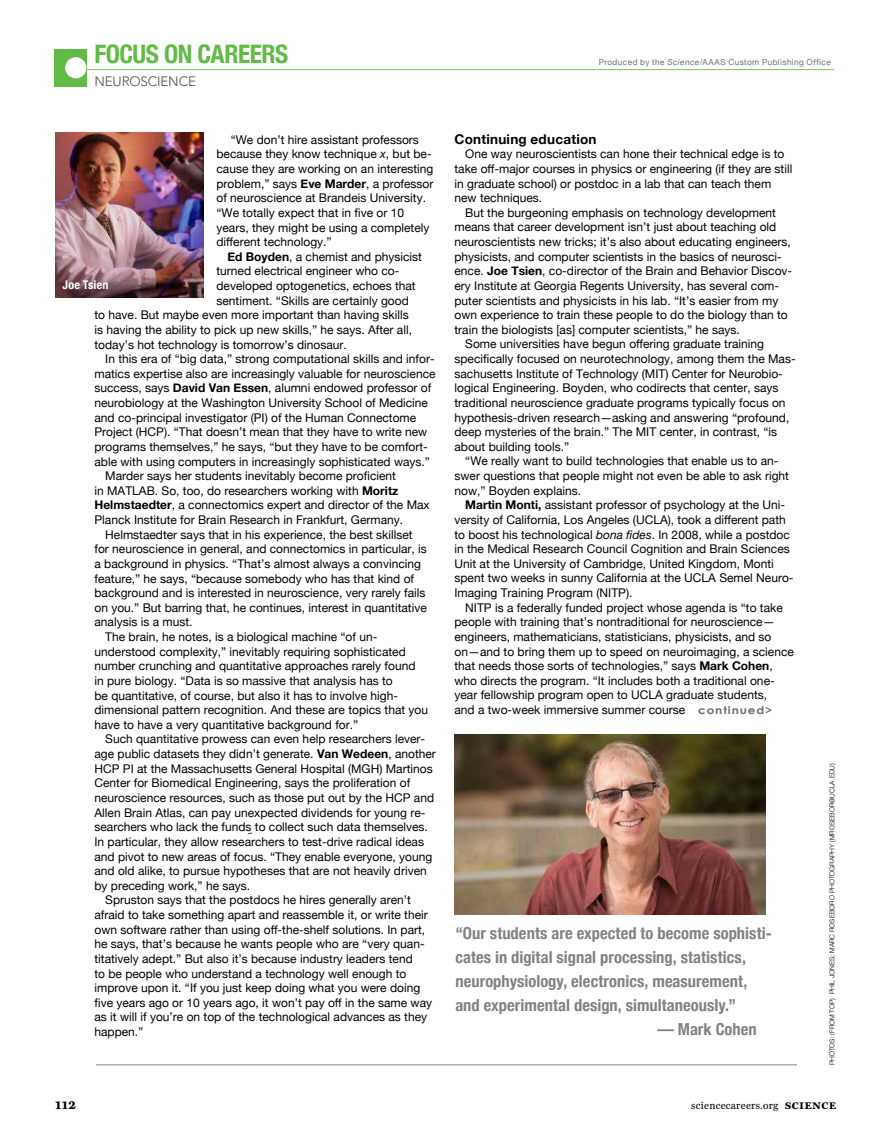
<style>
.page{position:relative;width:891px;height:1134px;background:#fff}
.page>*{position:absolute;margin:0;border:0;box-sizing:border-box;transform-origin:0 0}
.t1{font:700 condensed 25.5px "Helvetica Neue";letter-spacing:-.02em;color:#62bb46}
.t2{font:700 condensed 16.5px/24px "Helvetica Neue";letter-spacing:.005em;color:#808285}
.t3{font:700 13.5px "Helvetica Neue";letter-spacing:.02em;color:#000}
.t4{font:300 13.5px "Avenir LT";letter-spacing:-.01em;color:#4d4d4f}
.t5{font:12px/14.7px "Helvetica Neue";color:#000}
.t6{font:700 condensed 12px "Helvetica Neue";letter-spacing:.015em;color:#fff}
.folio{font:700 12px "Miller Daily";color:#000}
.t7{font:10.5px "Miller Daily";letter-spacing:.025em;color:#000}
.t8{font:700 10.5px "Century Gothic";letter-spacing:.075em;color:#6d6e71;scale:1.14 1}
.t9{font:8.25px "Helvetica Neue";letter-spacing:.05em;color:#6d6e71}
.t10{font:300 6.75px "Helvetica Neue";color:#000}
.s1{font-style:italic}
.s2{font-weight:700}
.s3{font-weight:700;font-size:9.75px}
</style>
<div class="page">
<hr style="left:82px;top:69px;width:752px;height:1px;background:#8bc86f">
<svg style="left:54px;top:49px;width:33px;height:37px"></svg>
<div style="left:65px;top:57px;width:21px;height:21px;background:#fff;border-radius:50%"></div>
<hr style="left:96px;top:1064px;width:701px;height:1px;background:#808285">
<img style="left:454px;top:734px;width:311px;height:181px">
<img style="left:56px;top:133px;width:147px;height:164px">
<h1 class="t1" style="left:94px;top:33px;width:195px">FOCUS ON CAREERS</h1>
<p class="t4" style="left:94px;top:73px;width:103px">NEUROSCIENCE</p>
<p class="t9" style="left:599px;top:56px;width:234px">Produced by the <span class="s1">Science</span>/AAAS Custom Publishing Office</p>
<p class="t5" style="left:217px;top:133px;width:218px;text-indent:14px">“We don’t hire assistant professors because they know technique <span class="s1">x</span>, but be&shy;cause they are working on an interesting problem,” says <span class="s2">Eve Marder</span>, a professor of neuroscience at Brandeis University. “We totally expect that in five or 10 years, they might be using a completely different technology.”</p>
<p class="t5" style="left:227px;top:250px;width:196px"><span class="s2">Ed Boyden</span>, a chemist and physicist</p>
<p class="t5" style="left:217px;top:264px;width:184px">turned electrical engineer who co-</p>
<p class="t5" style="left:217px;top:279px;width:201px">developed optogenetics, echoes that</p>
<p class="t5" style="left:217px;top:294px;width:194px">sentiment. “Skills are certainly good</p>
<p class="t5" style="left:95px;top:308px;width:316px">to have. But maybe even more important than having skills</p>
<p class="t5" style="left:95px;top:323px;width:319px">is having the ability to pick up new skills,” he says. After all,</p>
<p class="t5" style="left:95px;top:338px;width:254px">today’s hot technology is tomorrow’s dinosaur.</p>
<p class="t5" style="left:95px;top:352px;width:343px;text-indent:11px">In this era of “big data,” strong computational skills and infor&shy;matics expertise also are increasingly valuable for neuroscience success, says <span class="s2">David Van Essen</span>, alumni endowed professor of neurobiology at the Washington University School of Medicine and co-principal investigator (PI) of the Human Connectome Project (HCP). “That doesn’t mean that they have to write new programs themselves,” he says, “but they have to be comfort&shy;able with using computers in increasingly sophisticated ways.”</p>
<p class="t5" style="left:95px;top:469px;width:337px;text-indent:11px">Marder says her students inevitably become proficient<br>in MATLAB. So, too, do researchers working with <span class="s2">Moritz Helmstaedter</span>, a connectomics expert and director of the Max Planck Institute for Brain Research in Frankfurt, Germany.</p>
<p class="t5" style="left:95px;top:528px;width:334px;text-indent:11px">Helmstaedter says that in his experience, the best skillset for neuroscience in general, and connectomics in particular, is a background in physics. “That’s almost always a convincing feature,” he says, “because somebody who has that kind of background and is interested in neuroscience, very rarely fails on you.” But barring that, he continues, interest in quantitative analysis is a must.</p>
<p class="t5" style="left:95px;top:630px;width:335px;text-indent:11px">The brain, he notes, is a biological machine “of un&shy;understood complexity,” inevitably requiring sophisticated number crunching and quantitative approaches rarely found<br>in pure biology. “Data is so massive that analysis has to<br>be quantitative, of course, but also it has to involve high&shy;dimensional pattern recognition. And these are topics that you have to have a very quantitative background for.”</p>
<p class="t5" style="left:95px;top:733px;width:343px;text-indent:11px">Such quantitative prowess can even help researchers lever&shy;age public datasets they didn’t generate. <span class="s2">Van Wedeen</span>, another HCP PI at the Massachusetts General Hospital (MGH) Martinos Center for Biomedical Engineering, says the proliferation of neuroscience resources, such as those put out by the HCP and Allen Brain Atlas, can pay unexpected dividends for young re&shy;searchers who lack the funds to collect such data themselves.<br>In particular, they allow researchers to test-drive radical ideas and pivot to new areas of focus. “They enable everyone, young and old alike, to pursue hypotheses that are not heavily driven by preceding work,” he says.</p>
<p class="t5" style="left:95px;top:893px;width:339px;text-indent:11px">Spruston says that the postdocs he hires generally aren’t afraid to take something apart and reassemble it, or write their own software rather than using off-the-shelf solutions. In part, he says, that’s because he wants people who are “very quan&shy;titatively adept.” But also it’s because industry leaders tend<br>to be people who understand a technology well enough to improve upon it. “If you just keep doing what you were doing five years ago or 10 years ago, it won’t pay off in the same way as it will if you’re on top of the technological advances as they happen.”</p>
<p class="t6" style="left:63px;top:275px;width:47px">Joe Tsien</p>
<p class="t3" style="left:454px;top:128px;width:144px">Continuing education</p>
<p class="t5" style="left:454px;top:147px;width:339px;text-indent:11px">One way neuroscientists can hone their technical edge is to take off-major courses in physics or engineering (if they are still in graduate school) or postdoc in a lab that can teach them new techniques.</p>
<p class="t5" style="left:454px;top:206px;width:339px;text-indent:11px">But the burgeoning emphasis on technology development means that career development isn’t just about teaching old neuroscientists new tricks; it’s also about educating engineers, physicists, and computer scientists in the basics of neurosci&shy;ence. <span class="s2">Joe Tsien</span>, co-director of the Brain and Behavior Discov&shy;ery Institute at Georgia Regents University, has several com&shy;puter scientists and physicists in his lab. “It’s easier from my own experience to train these people to do the biology than to train the biologists [as] computer scientists,” he says.</p>
<p class="t5" style="left:454px;top:337px;width:343px;text-indent:11px">Some universities have begun offering graduate training specifically focused on neurotechnology, among them the Mas&shy;sachusetts Institute of Technology (MIT) Center for Neurobio&shy;logical Engineering. Boyden, who codirects that center, says traditional neuroscience graduate programs typically focus on hypothesis-driven research—asking and answering “profound, deep mysteries of the brain.” The MIT center, in contrast, “is about building tools.”</p>
<p class="t5" style="left:454px;top:455px;width:336px;text-indent:11px">“We really want to build technologies that enable us to an&shy;swer questions that people might not even be able to ask right now,” Boyden explains.</p>
<p class="t5" style="left:454px;top:498px;width:341px;text-indent:11px"><span class="s2">Martin Monti,</span> assistant professor of psychology at the Uni&shy;versity of California, Los Angeles (UCLA), took a different path to boost his technological <span class="s1">bona fides</span>. In 2008, while a postdoc in the Medical Research Council Cognition and Brain Sciences Unit at the University of Cambridge, United Kingdom, Monti spent two weeks in sunny California at the UCLA Semel Neuro-Imaging Training Program (NITP).</p>
<p class="t5" style="left:454px;top:601px;width:341px;text-indent:11px">NITP is a federally funded project whose agenda is “to take people with training that’s nontraditional for neuroscience— engineers, mathematicians, statisticians, physicists, and so on—and to bring them up to speed on neuroimaging, a science that needs those sorts of technologies,” says <span class="s2">Mark Cohen</span>, who directs the program. “It includes both a traditional one&shy;year fellowship program open to UCLA graduate students,<br>and a two-week immersive summer course</p>
<p class="t8" style="left:698px;top:704px;width:67px">continued&gt;</p>
<p class="t2" style="left:455px;top:920px;width:318px">“Our students are expected to become sophisti&shy;cates in digital signal processing, statistics, neurophysiology, electronics, measurement, and experimental design, simultaneously.”</p>
<p class="t2" style="left:657px;top:1016px;width:101px">— Mark Cohen</p>
<p class="t10" style="left:827px;top:1065px;width:303px;rotate:-90deg">PHOTOS: (FROM TOP) PHIL JONES; MARC ROSEBORO PHOTOGRAPHY (MROSEBOR@UCLA.EDU)</p>
<p class="folio" style="left:56px;top:1098px;width:22px">112</p>
<p class="t7" style="left:691px;top:1100px;width:146px">sciencecareers.org <span class="s3">SCIENCE</span></p>
</div>
